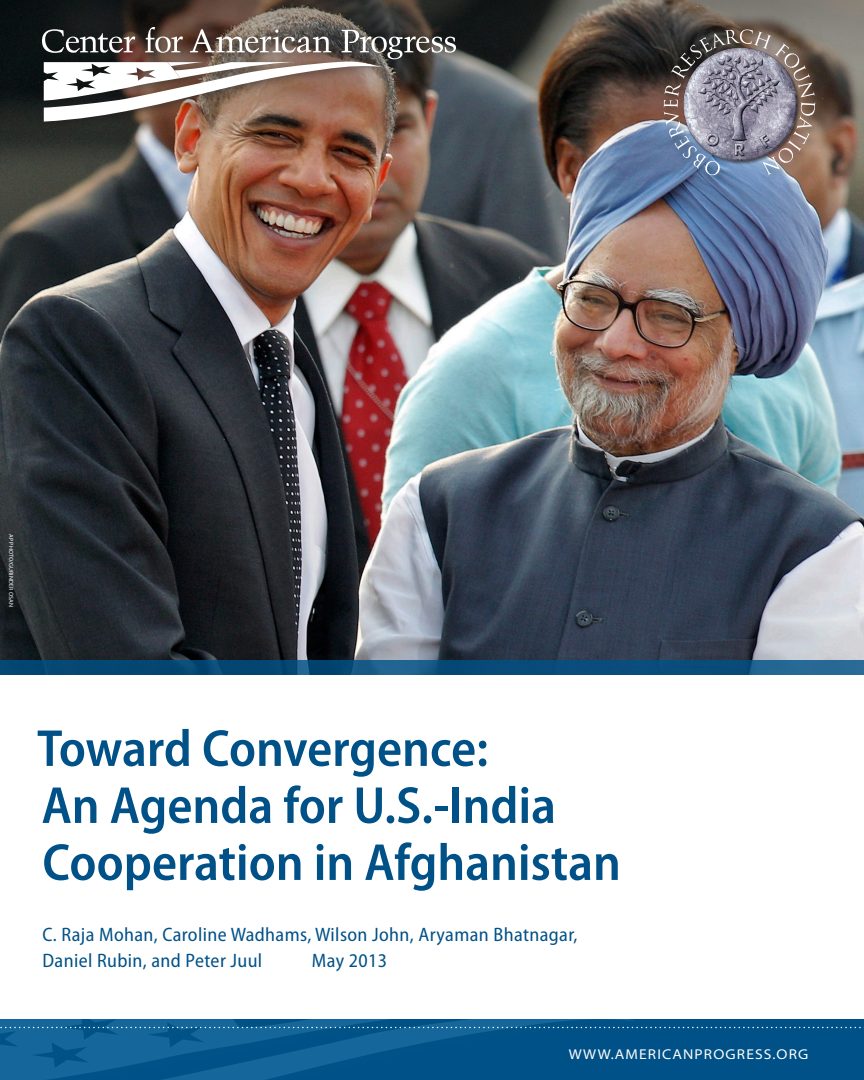
<style>
.page{position:relative;width:864px;height:1080px;background:#fff}
.page>*{position:absolute;margin:0;border:0;box-sizing:border-box;transform-origin:0 0}
.Report_Title{font:600 semi-condensed 52.5px/57px "Myriad Pro";color:#005187}
.Report_Authors_Date{font:semi-condensed 19.5px/25.5px "Myriad Pro";letter-spacing:.02em;color:#005187}
.Header1{font:semi-expanded 14.25px "Myriad Pro";letter-spacing:.08em;color:#fff}
.Photo_Credit{font:6px "Myriad Pro";letter-spacing:.02em;color:#fff}
</style>
<div class="page">
<img style="left:0;top:1019px;width:864px;height:61px">
<img style="left:0;top:148px;width:864px;height:512px">
<svg style="left:0;top:660px;width:864px;height:15px;background:#0d4f7c"></svg>
<img style="left:0;top:0;width:864px;height:148px">
<div style="left:36px;top:21px;width:430px;height:111px;background:#231f20;opacity:.5"></div>
<img style="left:42px;top:27px;width:414px;height:95px">
<svg style="left:0;top:1027px;width:864px;height:1px"></svg>
<img style="left:657px;top:25px;width:165px;height:160px">
<img style="left:664px;top:29px;width:151px;height:148px">
<p class="Photo_Credit" style="left:15px;top:534px;width:74px;rotate:90deg">AP PHOTO/GURINDER OSAN</p>
<p class="Report_Title" style="left:37px;top:721px;width:585px">Toward Convergence:<br>An Agenda for U.S.-India<br>Cooperation in Afghanistan</p>
<p class="Report_Authors_Date" style="left:42px;top:923px;width:537px">C. Raja Mohan, Caroline Wadhams, Wilson John, Aryaman Bhatnagar,<br>Daniel Rubin, and Peter Juul</p>
<p class="Report_Authors_Date" style="left:312px;top:948px;width:77px">May 2013</p>
<p class="Header1" style="left:569px;top:1047px;width:241px">WWW.AMERICANPROGRESS.ORG</p>
</div>
